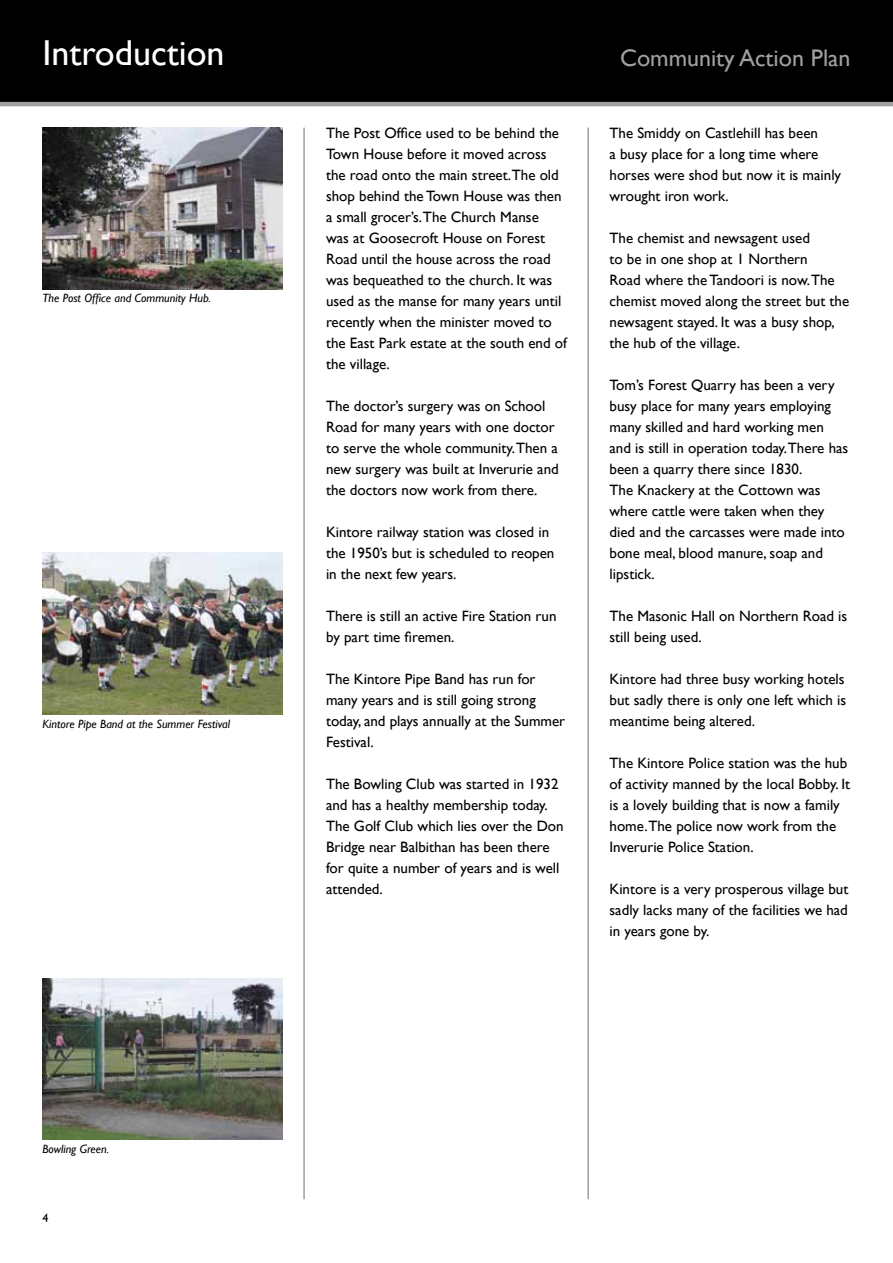
<style>
.page{position:relative;width:893px;height:1263px;background:#fff}
.page>*{position:absolute;margin:0;border:0;box-sizing:border-box;transform-origin:0 0}
.t1{font:36px "Gill Sans";color:#fff}
.t2{font:24px "Gill Sans";color:#a0a0a0}
.t3{font:15px/21px "Gill Sans";color:#000}
.t4{font:italic 12px "Gill Sans";color:#000}
.t5{font:12px "Gill Sans";color:#000}
</style>
<div class="page">
<hr style="left:303px;top:128px;width:2px;height:1071px;background:#a0a0a0">
<hr style="left:587px;top:128px;width:2px;height:1071px;background:#a0a0a0">
<div style="left:0;top:0;width:893px;height:106px;background:#000"></div>
<img style="left:43px;top:128px;width:240px;height:161px">
<img style="left:43px;top:553px;width:240px;height:161px">
<img style="left:43px;top:978px;width:240px;height:162px">
<h1 class="t1" style="left:43px;top:32px;width:184px">Introduction</h1>
<h2 class="t2" style="left:620px;top:44px;width:232px">Community Action Plan</h2>
<p class="t4" style="left:43px;top:291px;width:170px">The Post Office and Community Hub.</p>
<p class="t4" style="left:43px;top:717px;width:189px">Kintore Pipe Band at the Summer Festival</p>
<p class="t4" style="left:43px;top:1142px;width:68px">Bowling Green.</p>
<p class="t5" style="left:43px;top:1210px;width:7px">4</p>
<p class="t3" style="left:326px;top:123px;width:242px">The Post Office used to be behind the Town House before it moved across the road onto the main street.The old shop behind the Town House was then a small grocer’s.The Church Manse<br>was at Goosecroft House on Forest Road until the house across the road was bequeathed to the church. It was used as the manse for many years until recently when the minister moved to the East Park estate at the south end of the village.</p>
<p class="t3" style="left:326px;top:396px;width:234px">The doctor’s surgery was on School Road for many years with one doctor to serve the whole community.Then a new surgery was built at Inverurie and the doctors now work from there.</p>
<p class="t3" style="left:326px;top:522px;width:230px">Kintore railway station was closed in the 1950’s but is scheduled to reopen in the next few years.</p>
<p class="t3" style="left:326px;top:606px;width:232px">There is still an active Fire Station run by part time firemen.</p>
<p class="t3" style="left:326px;top:669px;width:241px">The Kintore Pipe Band has run for many years and is still going strong today, and plays annually at the Summer<br>Festival.</p>
<p class="t3" style="left:326px;top:774px;width:239px">The Bowling Club was started in 1932 and has a healthy membership today.<br>The Golf Club which lies over the Don<br>Bridge near Balbithan has been there for quite a number of years and is well attended.</p>
<p class="t3" style="left:609px;top:123px;width:233px">The Smiddy on Castlehill has been<br>a busy place for a long time where horses were shod but now it is mainly wrought iron work.</p>
<p class="t3" style="left:609px;top:228px;width:241px">The chemist and newsagent used<br>to be in one shop at 1 Northern<br>Road where the Tandoori is now.The chemist moved along the street but the newsagent stayed. It was a busy shop, the hub of the village.</p>
<p class="t3" style="left:609px;top:375px;width:240px">Tom’s Forest Quarry has been a very busy place for many years employing many skilled and hard working men and is still in operation today.There has been a quarry there since 1830.<br>The Knackery at the Cottown was where cattle were taken when they died and the carcasses were made into bone meal, blood manure, soap and lipstick.</p>
<p class="t3" style="left:609px;top:606px;width:239px">The Masonic Hall on Northern Road is still being used.</p>
<p class="t3" style="left:609px;top:669px;width:238px;text-align:justify">Kintore had three busy working hotels but sadly there is only one left which is meantime being altered.</p>
<p class="t3" style="left:609px;top:753px;width:242px">The Kintore Police station was the hub of activity manned by the local Bobby. It is a lovely building that is now a family home.The police now work from the Inverurie Police Station.</p>
<p class="t3" style="left:609px;top:879px;width:240px;text-align:justify">Kintore is a very prosperous village but sadly lacks many of the facilities we had in years gone by.</p>
</div>
